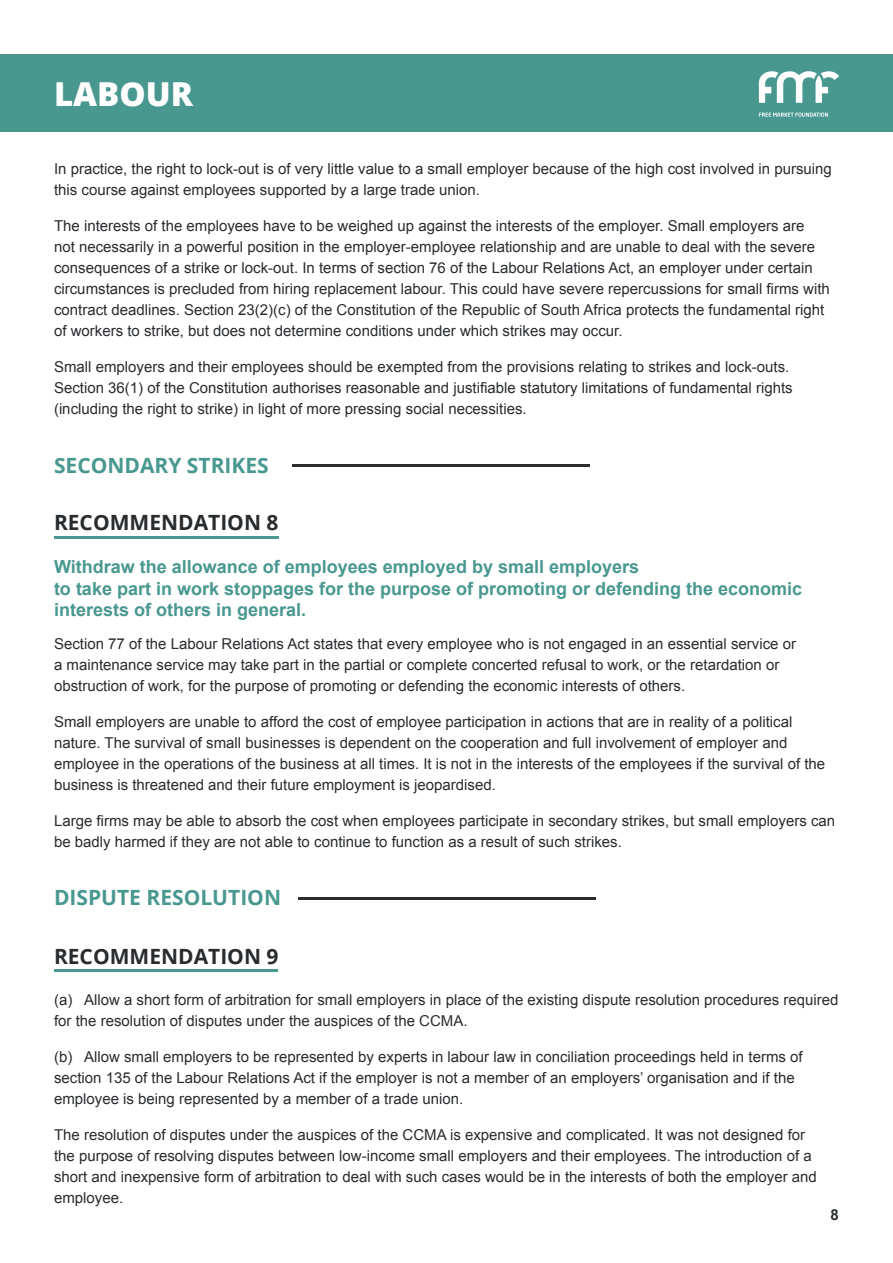
<style>
.page{position:relative;width:893px;height:1263px;background:#fff}
.page>*{position:absolute;margin:0;border:0;box-sizing:border-box;transform-origin:0 0}
.t1{font:800 33px "Open Sans";color:#fff}
.t2{font:700 21px "Open Sans";color:#499890}
.t3{font:700 21px "Open Sans";color:#292c2f}
.t4{font:700 18px/21.6px "Arial";color:#499890}
.t5{font:15px/21px "Arial";color:#292c2f}
.t6{font:700 15px "Arial";color:#292c2f}
</style>
<div class="page">
<div style="left:0;top:54px;width:893px;height:78px;background:#499890"></div>
<svg style="left:759px;top:71px;width:80px;height:32px"></svg>
<svg style="left:759px;top:112px;width:69px;height:5px"></svg>
<hr style="left:54px;top:536px;width:224px;height:2px;background:#499890">
<hr style="left:54px;top:970px;width:223px;height:2px;background:#499890">
<hr style="left:292px;top:465px;width:297px;height:2px;background:#2a2c30">
<hr style="left:299px;top:897px;width:297px;height:3px;background:#2a2c30">
<p class="t1" style="left:54px;top:68px;width:141px">LABOUR</p>
<p class="t5" style="left:54px;top:159px;width:779px">In practice, the right to lock-out is of very little value to a small employer because of the high cost involved in pursuing this course against employees supported by a large trade union.</p>
<p class="t5" style="left:54px;top:216px;width:777px">The interests of the employees have to be weighed up against the interests of the employer. Small employers are<br>not necessarily in a powerful position in the employer-employee relationship and are unable to deal with the severe consequences of a strike or lock-out. In terms of section 76 of the Labour Relations Act, an employer under certain circumstances is precluded from hiring replacement labour. This could have severe repercussions for small firms with contract deadlines. Section 23(2)(c) of the Constitution of the Republic of South Africa protects the fundamental right of workers to strike, but does not determine conditions under which strikes may occur.</p>
<p class="t5" style="left:54px;top:357px;width:740px">Small employers and their employees should be exempted from the provisions relating to strikes and lock-outs.<br>Section 36(1) of the Constitution authorises reasonable and justifiable statutory limitations of fundamental rights (including the right to strike) in light of more pressing social necessities.</p>
<p class="t2" style="left:54px;top:450px;width:216px">SECONDARY STRIKES</p>
<p class="t3" style="left:54px;top:508px;width:226px">RECOMMENDATION 8</p>
<p class="t4" style="left:54px;top:557px;width:587px">Withdraw the allowance of employees employed by small employers</p>
<p class="t4" style="left:54px;top:578px;width:750px">to take part in work stoppages for the purpose of promoting or defending the economic interests of others in general.</p>
<p class="t5" style="left:54px;top:633px;width:744px">Section 77 of the Labour Relations Act states that every employee who is not engaged in an essential service or a maintenance service may take part in the partial or complete concerted refusal to work, or the retardation or obstruction of work, for the purpose of promoting or defending the economic interests of others.</p>
<p class="t5" style="left:54px;top:711px;width:773px">Small employers are unable to afford the cost of employee participation in actions that are in reality of a political nature. The survival of small businesses is dependent on the cooperation and full involvement of employer and employee in the operations of the business at all times. It is not in the interests of the employees if the survival of the business is threatened and their future employment is jeopardised.</p>
<p class="t5" style="left:54px;top:810px;width:783px">Large firms may be able to absorb the cost when employees participate in secondary strikes, but small employers can be badly harmed if they are not able to continue to function as a result of such strikes.</p>
<p class="t2" style="left:54px;top:883px;width:229px">DISPUTE RESOLUTION</p>
<p class="t3" style="left:54px;top:941px;width:226px">RECOMMENDATION 9</p>
<p class="t5" style="left:54px;top:989px;width:786px">(a) Allow a short form of arbitration for small employers in place of the existing dispute resolution procedures required for the resolution of disputes under the auspices of the CCMA.</p>
<p class="t5" style="left:54px;top:1046px;width:750px">(b) Allow small employers to be represented by experts in labour law in conciliation proceedings held in terms of section 135 of the Labour Relations Act if the employer is not a member of an employers’ organisation and if the employee is being represented by a member of a trade union.</p>
<p class="t5" style="left:54px;top:1124px;width:764px">The resolution of disputes under the auspices of the CCMA is expensive and complicated. It was not designed for the purpose of resolving disputes between low-income small employers and their employees. The introduction of a short and inexpensive form of arbitration to deal with such cases would be in the interests of both the employer and employee.</p>
<p class="t6" style="left:831px;top:1205px;width:10px">8</p>
</div>
